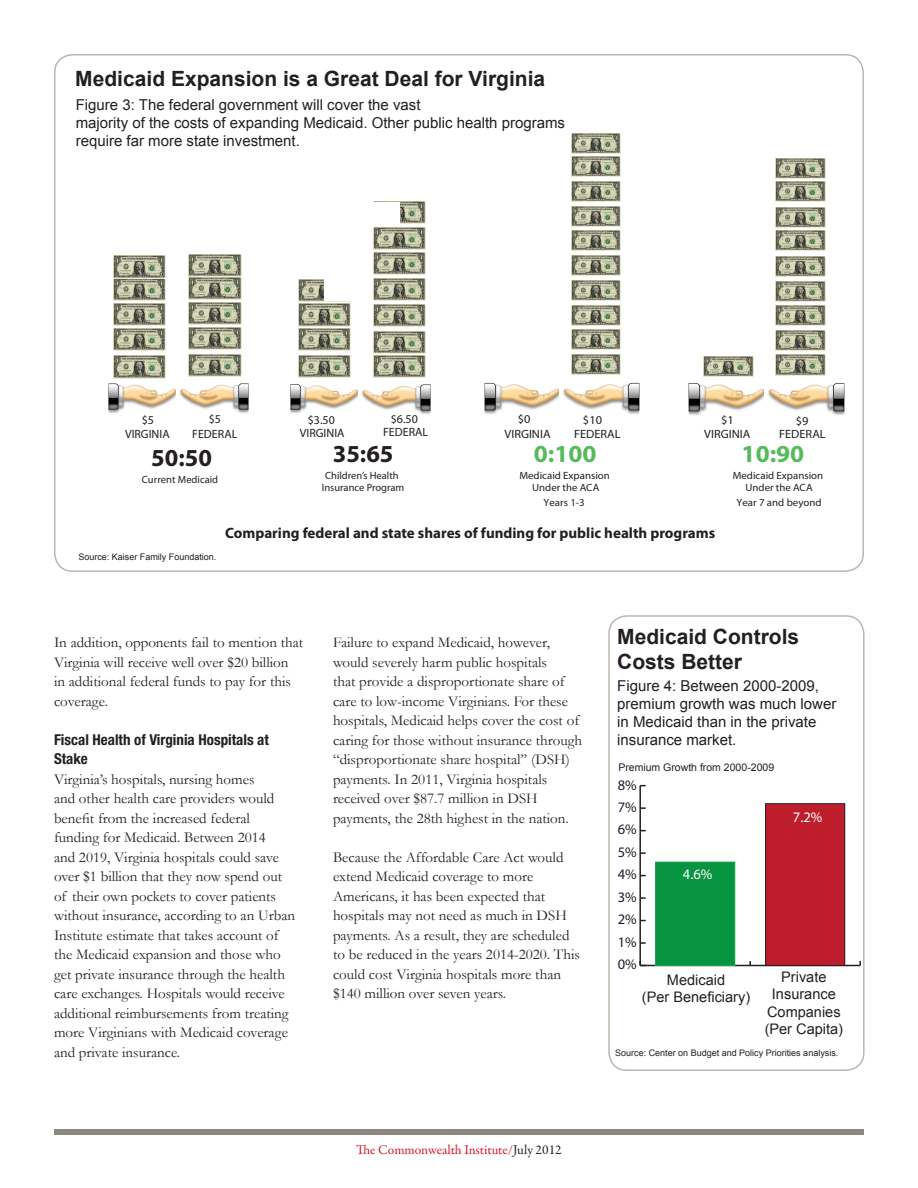
<style>
.page{position:relative;width:918px;height:1188px;background:#fff}
.page>*{position:absolute;margin:0;border:0;box-sizing:border-box;transform-origin:0 0}
.t1{font:700 24.45px "Myriad Pro";color:#231f20}
.t2{font:700 24.45px "Myriad Pro";color:#55ba5a}
.t3{font:700 21px/25.2px "Arial";color:#231f20}
.Body_Copy{font:15px/19.5px "Garamond";color:#231f20}
.t4{font:15px/18px "Arial";color:#231f20}
.t5{font:700 15px "Myriad Pro";color:#231f20}
.Body_Copy-2{font:700 condensed 15px/19.5px "Helvetica Neue";color:#231f20}
.t6{font:14.55px/17.4px "Arial";color:#231f20;text-align:center}
.t7{font:14.55px "Myriad Pro";color:#231f20}
.t8{font:14.55px "Myriad Pro";color:#fff}
.t9{font:13.5px "Garamond Premr Pro";letter-spacing:-.005em;color:#d71729}
.t10{font:12px/13.4px "Myriad Pro";color:#231f20;text-align:center}
.t11{font:10.5px/12.6px "Myriad Pro";color:#231f20;text-align:center}
.t12{font:10.5px "Arial";color:#231f20}
.t13{font:9px "Arial";color:#231f20}
.s1{color:#231f20}
</style>
<div class="page">
<div style="left:54px;top:1130px;width:810px;height:5px;background:#8c8881"></div>
<div style="left:608px;top:615px;width:257px;height:456px;border:2px solid #beb6ad;border-radius:18px"></div>
<img style="left:108px;top:378px;width:68px;height:35px">
<img style="left:179px;top:374px;width:70px;height:39px">
<img style="left:113px;top:356px;width:53px;height:22px">
<img style="left:113px;top:329px;width:53px;height:22px">
<img style="left:113px;top:256px;width:53px;height:45px">
<img style="left:113px;top:304px;width:53px;height:22px">
<img style="left:189px;top:355px;width:52px;height:22px">
<img style="left:189px;top:327px;width:52px;height:22px">
<img style="left:189px;top:254px;width:52px;height:45px">
<img style="left:189px;top:302px;width:52px;height:22px">
<img style="left:290px;top:376px;width:68px;height:37px">
<img style="left:361px;top:376px;width:70px;height:38px">
<img style="left:298px;top:356px;width:52px;height:22px">
<img style="left:298px;top:329px;width:52px;height:22px">
<img style="left:298px;top:279px;width:26px;height:22px">
<img style="left:400px;top:202px;width:25px;height:22px">
<img style="left:298px;top:304px;width:52px;height:22px">
<img style="left:373px;top:331px;width:52px;height:22px">
<svg style="left:425px;top:278px;width:1px;height:22px"></svg>
<img style="left:373px;top:355px;width:52px;height:22px">
<img style="left:373px;top:304px;width:52px;height:22px">
<img style="left:373px;top:278px;width:52px;height:22px">
<img style="left:373px;top:252px;width:52px;height:22px">
<img style="left:373px;top:227px;width:52px;height:22px">
<img style="left:688px;top:373px;width:76px;height:42px">
<img style="left:768px;top:373px;width:77px;height:42px">
<img style="left:704px;top:356px;width:49px;height:21px">
<img style="left:776px;top:330px;width:50px;height:20px">
<img style="left:776px;top:355px;width:50px;height:20px">
<img style="left:776px;top:306px;width:50px;height:20px">
<img style="left:776px;top:281px;width:50px;height:20px">
<img style="left:776px;top:159px;width:50px;height:20px">
<img style="left:776px;top:182px;width:50px;height:20px">
<img style="left:776px;top:231px;width:50px;height:20px">
<img style="left:776px;top:207px;width:50px;height:20px">
<img style="left:776px;top:256px;width:50px;height:20px">
<img style="left:484px;top:382px;width:75px;height:32px">
<img style="left:563px;top:382px;width:77px;height:32px">
<img style="left:571px;top:156px;width:50px;height:20px">
<img style="left:571px;top:330px;width:50px;height:20px">
<img style="left:571px;top:355px;width:50px;height:20px">
<img style="left:571px;top:305px;width:50px;height:20px">
<img style="left:571px;top:281px;width:50px;height:20px">
<img style="left:571px;top:133px;width:50px;height:20px">
<img style="left:571px;top:181px;width:50px;height:21px">
<img style="left:571px;top:230px;width:50px;height:20px">
<img style="left:571px;top:207px;width:50px;height:20px">
<img style="left:571px;top:256px;width:50px;height:20px">
<hr style="left:640px;top:965px;width:220px;height:1px;background:#231f20">
<hr style="left:639px;top:786px;width:2px;height:179px;background:#231f20">
<div style="left:656px;top:862px;width:79px;height:103px;background:#079441"></div>
<div style="left:655px;top:862px;width:80px;height:104px;border:1px solid #1ea853"></div>
<div style="left:766px;top:804px;width:79px;height:161px;background:#be1d2c"></div>
<div style="left:765px;top:803px;width:80px;height:163px;border:1px solid #231f20"></div>
<p class="t3" style="left:75px;top:67px;width:471px">Medicaid Expansion is a Great Deal for Virginia</p>
<p class="t4" style="left:76px;top:96px;width:491px">Figure 3: The federal government will cover the vast<br>majority of the costs of expanding Medicaid. Other public health programs require far more state investment.</p>
<p class="t10" style="left:142px;top:413px;width:14px">$5</p>
<p class="t10" style="left:125px;top:427px;width:46px">VIRGINIA</p>
<p class="t10" style="left:209px;top:412px;width:14px">$5</p>
<p class="t10" style="left:192px;top:427px;width:47px">FEDERAL</p>
<p class="t10" style="left:308px;top:413px;width:29px">$3.50</p>
<p class="t10" style="left:300px;top:426px;width:46px">VIRGINIA</p>
<p class="t10" style="left:391px;top:412px;width:29px">$6.50</p>
<p class="t10" style="left:383px;top:425px;width:47px">FEDERAL</p>
<p class="t10" style="left:518px;top:412px;width:14px">$0</p>
<p class="t10" style="left:505px;top:427px;width:48px">VIRGINIA</p>
<p class="t10" style="left:574px;top:413px;width:48px;text-align:left;text-indent:9px">$10<br>FEDERAL</p>
<p class="t10" style="left:721px;top:413px;width:14px">$1</p>
<p class="t10" style="left:704px;top:427px;width:48px">VIRGINIA</p>
<p class="t10" style="left:779px;top:414px;width:48px">$9<br>FEDERAL</p>
<p class="t1" style="left:151px;top:441px;width:62px">50:50</p>
<p class="t1" style="left:333px;top:437px;width:62px">35:65</p>
<p class="t2" style="left:534px;top:437px;width:64px">0:100</p>
<p class="t2" style="left:742px;top:437px;width:64px">10:90</p>
<p class="t11" style="left:142px;top:473px;width:78px">Current Medicaid</p>
<p class="t13" style="left:78px;top:551px;width:140px">Source: Kaiser Family Foundation.</p>
<p class="t11" style="left:322px;top:469px;width:84px">Children’s Health<br>Insurance Program</p>
<p class="t11" style="left:519px;top:469px;width:92px">Medicaid Expansion<br>Under the ACA</p>
<p class="t11" style="left:544px;top:496px;width:43px">Years 1-3</p>
<p class="t11" style="left:737px;top:496px;width:87px">Year 7 and beyond</p>
<p class="t11" style="left:733px;top:469px;width:92px">Medicaid Expansion<br>Under the ACA</p>
<p class="t5" style="left:225px;top:523px;width:492px">Comparing federal and state shares of funding for public health programs</p>
<p class="Body_Copy" style="left:54px;top:632px;width:251px">In addition, opponents fail to mention that Virginia will receive well over $20 billion in additional federal funds to pay for this coverage.</p>
<p class="Body_Copy-2" style="left:54px;top:730px;width:216px">Fiscal Health of Virginia Hospitals at<br>Stake</p>
<p class="Body_Copy" style="left:54px;top:769px;width:243px">Virginia’s hospitals, nursing homes<br>and other health care providers would benefit from the increased federal funding for Medicaid. Between 2014<br>and 2019, Virginia hospitals could save over $1 billion that they now spend out of their own pockets to cover patients without insurance, according to an Urban Institute estimate that takes account of the Medicaid expansion and those who get private insurance through the health care exchanges. Hospitals would receive additional reimbursements from treating more Virginians with Medicaid coverage and private insurance.</p>
<p class="Body_Copy" style="left:333px;top:632px;width:251px">Failure to expand Medicaid, however, would severely harm public hospitals<br>that provide a disproportionate share of care to low-income Virginians. For these hospitals, Medicaid helps cover the cost of caring for those without insurance through “disproportionate share hospital” (DSH) payments. In 2011, Virginia hospitals received over $87.7 million in DSH payments, the 28th highest in the nation.</p>
<p class="Body_Copy" style="left:333px;top:847px;width:248px">Because the Affordable Care Act would extend Medicaid coverage to more Americans, it has been expected that hospitals may not need as much in DSH payments. As a result, they are scheduled to be reduced in the years 2014-2020. This could cost Virginia hospitals more than $140 million over seven years.</p>
<p class="t9" style="left:356px;top:1142px;width:207px">The Commonwealth Institute/<span class="s1">July 2012</span></p>
<p class="t3" style="left:617px;top:625px;width:184px">Medicaid Controls<br>Costs Better</p>
<p class="t4" style="left:617px;top:677px;width:221px">Figure 4: Between 2000-2009, premium growth was much lower in Medicaid than in the private insurance market.</p>
<p class="t12" style="left:618px;top:761px;width:157px">Premium Growth from 2000-2009</p>
<p class="t7" style="left:618px;top:776px;width:20px">8%</p>
<p class="t7" style="left:618px;top:798px;width:20px">7%</p>
<p class="t7" style="left:618px;top:821px;width:20px">6%</p>
<p class="t7" style="left:618px;top:843px;width:20px">5%</p>
<p class="t7" style="left:618px;top:866px;width:20px">4%</p>
<p class="t7" style="left:618px;top:888px;width:20px">3%</p>
<p class="t7" style="left:618px;top:911px;width:20px">2%</p>
<p class="t7" style="left:618px;top:933px;width:20px">1%</p>
<p class="t7" style="left:618px;top:956px;width:20px">0%</p>
<p class="t8" style="left:683px;top:865px;width:31px">4.6%</p>
<p class="t8" style="left:793px;top:808px;width:31px">7.2%</p>
<p class="t6" style="left:642px;top:971px;width:110px">Medicaid<br>(Per Beneficiary)</p>
<p class="t6" style="left:765px;top:968px;width:80px">Private<br>Insurance<br>Companies (Per Capita)</p>
<p class="t13" style="left:615px;top:1047px;width:225px">Source: Center on Budget and Policy Priorities analysis.</p>
</div>
